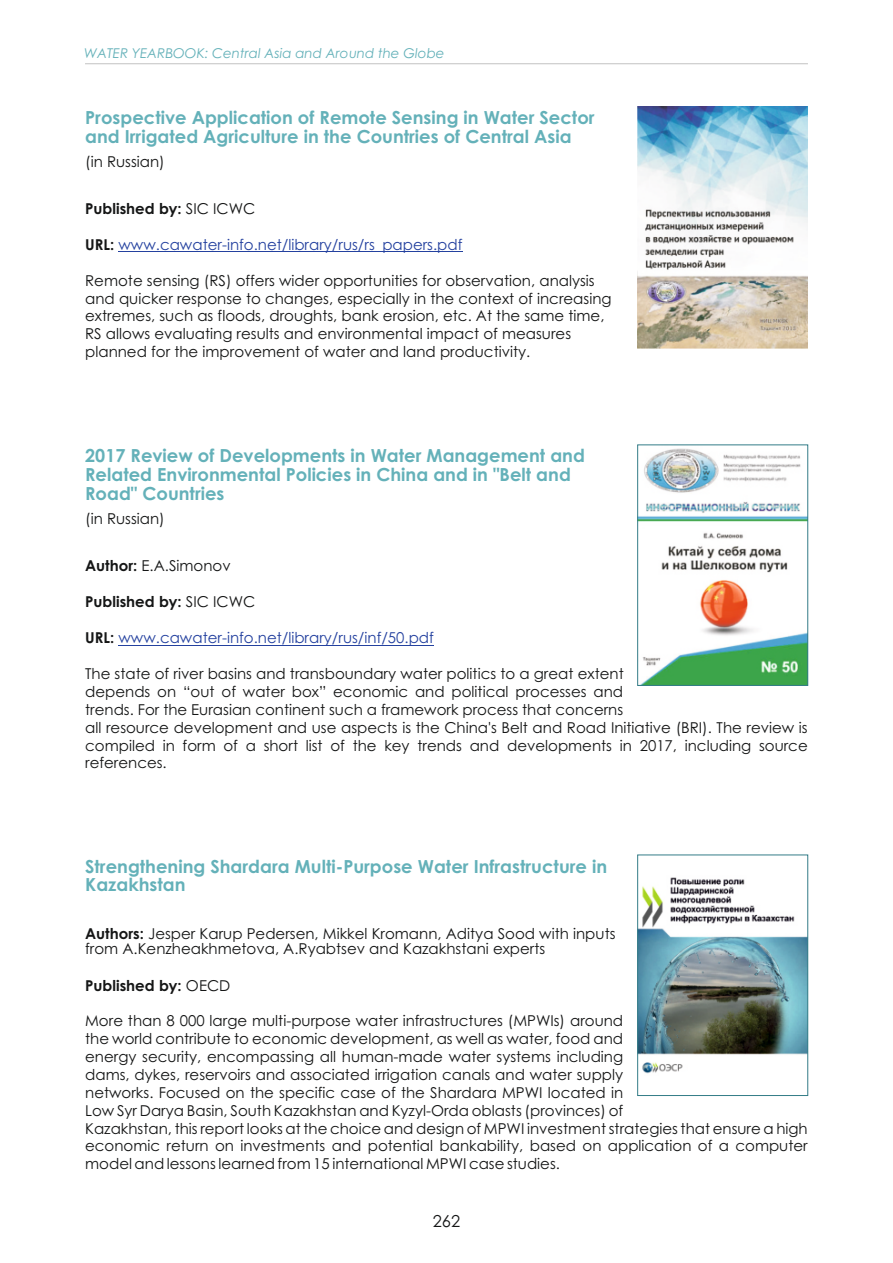
<style>
.page{position:relative;width:893px;height:1263px;background:#fff}
.page>*{position:absolute;margin:0;border:0;box-sizing:border-box;transform-origin:0 0}
.t1{font:700 18px/18.6px "Century Gothic";color:#64b1b9}
.t2{font:16.5px "Century Gothic";color:#151616}
.t3{font:15px/17.9px "Century Gothic";color:#151616}
.t4{font:15px "Century Gothic";color:#24419f}
.t5{font:700 15px "Century Gothic";color:#151616}
.t6{font:italic 13.5px "Century Gothic";color:#64b1b9}
.s1{font-weight:400}
.s2{font-weight:700;color:#151616}
.s3{font-weight:700}
</style>
<div class="page">
<hr style="left:118px;top:251px;width:344px;height:1px;background:#24419f">
<img style="left:638px;top:106px;width:170px;height:243px">
<hr style="left:118px;top:645px;width:316px;height:1px;background:#24419f">
<img style="left:639px;top:448px;width:167px;height:236px">
<div style="left:637px;top:445px;width:171px;height:241px;border:1px solid #337c87"></div>
<img style="left:639px;top:877px;width:167px;height:197px">
<div style="left:637px;top:855px;width:171px;height:241px;border:1px solid #337c87"></div>
<hr style="left:85px;top:63px;width:723px;height:1px;background:#c5c5c5">
<p class="t6" style="left:84px;top:48px;width:362px">WATER YEARBOOK: Central Asia and Around the Globe</p>
<p class="t1" style="left:85px;top:110px;width:511px">Prospective Application of Remote Sensing in Water Sector and Irrigated Agriculture in the Countries of Central Asia</p>
<p class="t3" style="left:85px;top:154px;width:81px">(in Russian)</p>
<p class="t5" style="left:85px;top:202px;width:172px">Published by: <span class="s1">SIC ICWC</span></p>
<p class="t4" style="left:85px;top:239px;width:379px"><span class="s2">URL:</span> www.cawater-info.net/library/rus/rs_papers.pdf</p>
<p class="t3" style="left:85px;top:273px;width:528px">Remote sensing (RS) offers wider opportunities for observation, analysis and quicker response to changes, especially in the context of increasing extremes, such as floods, droughts, bank erosion, etc. At the same time, RS allows evaluating results and environmental impact of measures planned for the improvement of water and land productivity.</p>
<p class="t1" style="left:85px;top:448px;width:501px">2017 Review of Developments in Water Management and<br>Related Environmental Policies in China and in "Belt and<br>Road" Countries</p>
<p class="t3" style="left:85px;top:511px;width:81px">(in Russian)</p>
<p class="t3" style="left:85px;top:557px;width:147px"><span class="s3">Author:</span> E.A.Simonov</p>
<p class="t5" style="left:85px;top:596px;width:172px">Published by: <span class="s1">SIC ICWC</span></p>
<p class="t4" style="left:85px;top:632px;width:350px"><span class="s2">URL:</span> www.cawater-info.net/library/rus/inf/50.pdf</p>
<p class="t3" style="left:85px;top:666px;width:724px">The state of river basins and transboundary water politics to a great extent<br>depends on “out of water box” economic and political processes and<br>trends. For the Eurasian continent such a framework process that concerns<br>all resource development and use aspects is the China's Belt and Road Initiative (BRI). The review is compiled in form of a short list of the key trends and developments in 2017, including source references.</p>
<p class="t1" style="left:85px;top:858px;width:523px">Strengthening Shardara Multi-Purpose Water Infrastructure in<br>Kazakhstan</p>
<p class="t3" style="left:85px;top:927px;width:532px;line-height:15.1px"><span class="s3">Authors:</span> Jesper Karup Pedersen, Mikkel Kromann, Aditya Sood with inputs from A.Kenzheakhmetova, A.Ryabtsev and Kazakhstani experts</p>
<p class="t5" style="left:85px;top:979px;width:147px">Published by: <span class="s1">OECD</span></p>
<p class="t3" style="left:85px;top:1013px;width:724px">More than 8 000 large multi-purpose water infrastructures (MPWIs) around<br>the world contribute to economic development, as well as water, food and<br>energy security, encompassing all human-made water systems including<br>dams, dykes, reservoirs and associated irrigation canals and water supply<br>networks. Focused on the specific case of the Shardara MPWI located in<br>Low Syr Darya Basin, South Kazakhstan and Kyzyl-Orda oblasts (provinces) of<br>Kazakhstan, this report looks at the choice and design of MPWI investment strategies that ensure a high economic return on investments and potential bankability, based on application of a computer model and lessons learned from 15 international MPWI case studies.</p>
<p class="t2" style="left:433px;top:1214px;width:29px">262</p>
</div>
